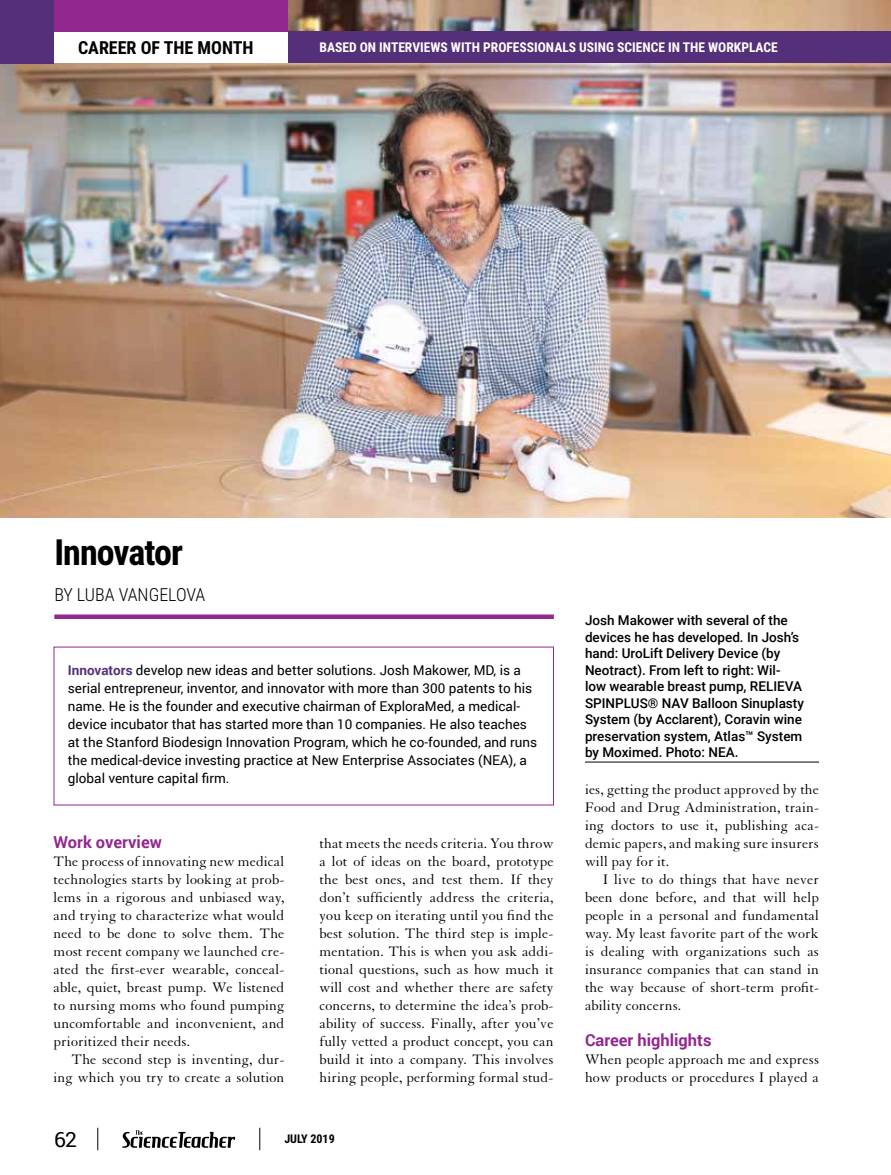
<style>
.page{position:relative;width:891px;height:1175px;background:#fff}
.page>*{position:absolute;margin:0;border:0;box-sizing:border-box;transform-origin:0 0}
.t1{font:700 36px "Roboto Condensed";letter-spacing:-.025em;color:#000}
.t2{font:21px "Roboto";color:#000}
.t3{font:700 18px "Roboto Condensed";color:#000}
.t4{font:300 18px "Roboto Condensed";letter-spacing:-.005em;color:#000}
.t5{font:700 16.5px "Roboto";color:#92278f}
.t6{font:15px/18px "Granjon LT Std";letter-spacing:.01em;color:#000;text-align:justify}
.t7{font:13.5px/18px "Roboto";color:#000}
.t8{font:500 13.5px/16.5px "Roboto";color:#000}
.t9{font:700 13.5px "Roboto Condensed";color:#fff}
.t10{font:700 12px "Roboto Condensed";color:#000}
.s1{font-weight:700;color:#55307a}
</style>
<div class="page">
<div style="left:54px;top:614px;width:500px;height:5px;background:#92278f"></div>
<svg style="left:53px;top:646px;width:501px;height:159px"></svg>
<hr style="left:585px;top:761px;width:234px;height:1px;background:#000">
<img style="left:0;top:0;width:891px;height:517px">
<div style="left:54px;top:31px;width:234px;height:32px;background:#fff"></div>
<div style="left:288px;top:31px;width:603px;height:32px;background:#55307a"></div>
<svg style="left:122px;top:1130px;width:113px;height:17px"></svg>
<svg style="left:97px;top:1127px;width:1px;height:23px"></svg>
<svg style="left:259px;top:1127px;width:1px;height:23px"></svg>
<div style="left:0;top:0;width:54px;height:63px;background:#55307a"></div>
<div style="left:54px;top:0;width:234px;height:31px;background:#92278f"></div>
<p class="t3" style="left:72px;top:35px;width:177px">CAREER OF THE MONTH</p>
<p class="t3" style="left:78px;top:35px;width:177px">CAREER OF THE MONTH</p>
<p class="t9" style="left:320px;top:38px;width:460px">BASED ON INTERVIEWS WITH PROFESSIONALS USING SCIENCE IN THE WORKPLACE</p>
<h1 class="t1" style="left:54px;top:527px;width:130px">Innovator</h1>
<p class="t4" style="left:54px;top:582px;width:153px">BY LUBA VANGELOVA</p>
<p class="t7" style="left:68px;top:661px;width:471px"><span class="s1">Innovators</span> develop new ideas and better solutions. Josh Makower, MD, is a serial entrepreneur, inventor, and innovator with more than 300 patents to his name. He is the founder and executive chairman of ExploraMed, a medical&shy;device incubator that has started more than 10 companies. He also teaches at the Stanford Biodesign Innovation Program, which he co-founded, and runs the medical-device investing practice at New Enterprise Associates (NEA), a global venture capital firm.</p>
<p class="t5" style="left:54px;top:830px;width:110px">Work overview</p>
<p class="t6" style="left:54px;top:852px;width:232px">The process of innovating new medical technologies starts by looking at prob&shy;lems in a rigorous and unbiased way, and trying to characterize what would need to be done to solve them. The most recent company we launched cre&shy;ated the first-ever wearable, conceal&shy;able, quiet, breast pump. We listened to nursing moms who found pumping uncomfortable and inconvenient, and prioritized their needs.</p>
<p class="t6" style="left:54px;top:1050px;width:232px;text-align:right">The second step is inventing, dur&shy;ing which you try to create a solution</p>
<p class="t6" style="left:320px;top:834px;width:236px">that meets the needs criteria. You throw a lot of ideas on the board, prototype the best ones, and test them. If they don’t sufficiently address the criteria, you keep on iterating until you find the best solution. The third step is imple&shy;mentation. This is when you ask addi&shy;tional questions, such as how much it will cost and whether there are safety concerns, to determine the idea’s prob&shy;ability of success. Finally, after you’ve fully vetted a product concept, you can build it into a company. This involves hiring people, performing formal stud-</p>
<h2 class="t2" style="left:54px;top:1124px;width:25px">62</h2>
<p class="t10" style="left:284px;top:1130px;width:52px">JULY 2019</p>
<p class="t8" style="left:585px;top:611px;width:221px">Josh Makower with several of the devices he has developed. In Josh’s hand: UroLift Delivery Device (by Neotract). From left to right: Wil&shy;low wearable breast pump, RELIEVA SPINPLUS® NAV Balloon Sinuplasty System (by Acclarent), Coravin wine preservation system, Atlas™ System by Moximed. Photo: NEA.</p>
<p class="t6" style="left:585px;top:780px;width:236px">ies, getting the product approved by the Food and Drug Administration, train&shy;ing doctors to use it, publishing aca&shy;demic papers, and making sure insurers will pay for it.</p>
<p class="t6" style="left:585px;top:870px;width:236px;text-indent:18px">I live to do things that have never been done before, and that will help people in a personal and fundamental way. My least favorite part of the work is dealing with organizations such as insurance companies that can stand in the way because of short-term profit&shy;ability concerns.</p>
<p class="t5" style="left:585px;top:1028px;width:128px">Career highlights</p>
<p class="t6" style="left:585px;top:1050px;width:236px">When people approach me and express how products or procedures I played a</p>
</div>
